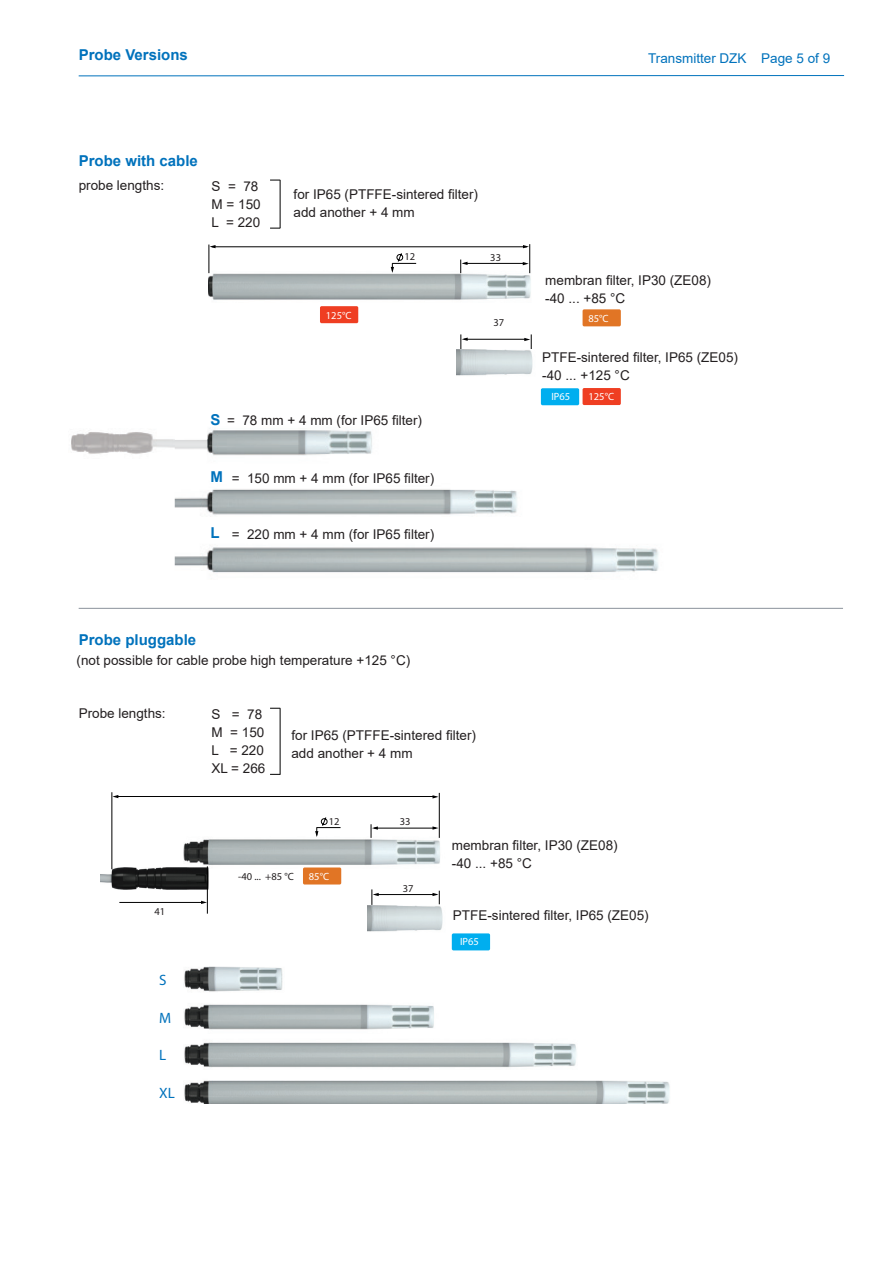
<style>
.page{position:relative;width:893px;height:1263px;background:#fff}
.page>*{position:absolute;margin:0;border:0;box-sizing:border-box;transform-origin:0 0}
.t1{font:700 15px "Arial";color:#0072bc}
.t2{font:15px "Myriad Pro";color:#0072bc}
.t3{font:13.5px/18px "Arial";color:#231f20}
.t4{font:13.5px "Arial";color:#0072bc}
.t5{font:10.5px "Myriad Pro";color:#fff}
.t6{font:10.5px "Myriad Pro";color:#231f20}
</style>
<div class="page">
<hr style="left:79px;top:75px;width:765px;height:1px;background:#0072bc">
<img style="left:208px;top:268px;width:323px;height:43px">
<hr style="left:212px;top:247px;width:315px;height:1px;background:#000">
<hr style="left:464px;top:263px;width:62px;height:1px;background:#000">
<hr style="left:464px;top:339px;width:62px;height:1px;background:#000">
<svg style="left:460px;top:260px;width:7px;height:13px"></svg>
<svg style="left:461px;top:334px;width:7px;height:16px"></svg>
<svg style="left:524px;top:334px;width:8px;height:15px"></svg>
<svg style="left:523px;top:244px;width:7px;height:29px"></svg>
<svg style="left:209px;top:245px;width:7px;height:28px"></svg>
<svg style="left:391px;top:253px;width:25px;height:20px"></svg>
<img style="left:183px;top:833px;width:257px;height:37px">
<img style="left:100px;top:867px;width:109px;height:22px">
<img style="left:367px;top:905px;width:76px;height:27px">
<hr style="left:439px;top:793px;width:1px;height:45px;background:#000">
<hr style="left:207px;top:866px;width:1px;height:48px;background:#000">
<hr style="left:112px;top:792px;width:1px;height:77px;background:#000">
<hr style="left:375px;top:894px;width:62px;height:1px;background:#000">
<hr style="left:115px;top:796px;width:321px;height:1px;background:#000">
<hr style="left:374px;top:828px;width:62px;height:1px;background:#000">
<hr style="left:119px;top:902px;width:83px;height:1px;background:#000">
<svg style="left:372px;top:889px;width:7px;height:16px"></svg>
<svg style="left:371px;top:824px;width:7px;height:14px"></svg>
<svg style="left:112px;top:795px;width:6px;height:3px"></svg>
<svg style="left:432px;top:826px;width:6px;height:4px"></svg>
<svg style="left:432px;top:891px;width:8px;height:13px"></svg>
<svg style="left:201px;top:901px;width:6px;height:3px"></svg>
<svg style="left:315px;top:817px;width:26px;height:20px"></svg>
<img style="left:184px;top:966px;width:486px;height:138px">
<img style="left:175px;top:428px;width:484px;height:145px">
<img style="left:457px;top:350px;width:76px;height:26px">
<hr style="left:79px;top:608px;width:764px;height:1px;background:#8b929c">
<img style="left:71px;top:432px;width:104px;height:22px">
<img style="left:175px;top:428px;width:32px;height:33px">
<hr style="left:280px;top:180px;width:1px;height:48px;background:#000">
<hr style="left:280px;top:708px;width:1px;height:66px;background:#000">
<div style="left:303px;top:867px;width:38px;height:17px;background:#e17525;border-radius:2px"></div>
<div style="left:583px;top:309px;width:38px;height:17px;background:#e17525;border-radius:2px"></div>
<div style="left:583px;top:388px;width:38px;height:17px;background:#ef3e22;border-radius:2px"></div>
<div style="left:320px;top:306px;width:38px;height:17px;background:#ef3e22;border-radius:2px"></div>
<div style="left:541px;top:388px;width:38px;height:17px;background:#00aeef;border-radius:2px"></div>
<div style="left:452px;top:933px;width:38px;height:17px;background:#00aeef;border-radius:2px"></div>
<p class="t1" style="left:79px;top:44px;width:111px">Probe Versions</p>
<p class="t1" style="left:79px;top:150px;width:121px">Probe with cable</p>
<p class="t3" style="left:79px;top:176px;width:87px">probe lengths:</p>
<p class="t3" style="left:212px;top:177px;width:51px">S = 78<br>M = 150<br>L = 220</p>
<p class="t3" style="left:294px;top:185px;width:186px">for IP65 (PTFFE-sintered filter) add another + 4 mm</p>
<p class="t5" style="left:326px;top:309px;width:27px">125°C</p>
<p class="t6" style="left:404px;top:250px;width:12px">12</p>
<p class="t6" style="left:490px;top:251px;width:12px">33</p>
<p class="t6" style="left:493px;top:316px;width:12px">37</p>
<p class="t1" style="left:211px;top:410px;width:12px">S</p>
<p class="t3" style="left:227px;top:411px;width:197px">= 78 mm + 4 mm (for IP65 filter)</p>
<p class="t1" style="left:211px;top:466px;width:14px">M</p>
<p class="t3" style="left:232px;top:469px;width:204px">= 150 mm + 4 mm (for IP65 filter)</p>
<p class="t1" style="left:211px;top:522px;width:11px">L</p>
<p class="t3" style="left:232px;top:526px;width:204px">= 220 mm + 4 mm (for IP65 filter)</p>
<p class="t1" style="left:79px;top:629px;width:119px">Probe pluggable</p>
<p class="t3" style="left:77px;top:651px;width:335px">(not possible for cable probe high temperature +125 °C)</p>
<p class="t3" style="left:79px;top:704px;width:89px">Probe lengths:</p>
<p class="t3" style="left:212px;top:705px;width:55px">S = 78<br>M = 150<br>L = 220<br>XL = 266</p>
<p class="t3" style="left:291px;top:726px;width:186px">for IP65 (PTFFE-sintered filter) add another + 4 mm</p>
<p class="t6" style="left:329px;top:814px;width:12px">12</p>
<p class="t6" style="left:400px;top:815px;width:12px">33</p>
<p class="t4" style="left:648px;top:49px;width:184px">Transmitter DZK Page 5 of 9</p>
<p class="t3" style="left:545px;top:271px;width:167px">membran filter, IP30 (ZE08) -40 ... +85 °C</p>
<p class="t5" style="left:588px;top:312px;width:22px">85°C</p>
<p class="t3" style="left:542px;top:348px;width:197px">PTFE-sintered filter, IP65 (ZE05) -40 ... +125 °C</p>
<p class="t5" style="left:551px;top:390px;width:20px">IP65</p>
<p class="t5" style="left:588px;top:390px;width:27px">125°C</p>
<p class="t6" style="left:154px;top:905px;width:12px">41</p>
<p class="t2" style="left:159px;top:971px;width:9px">S</p>
<p class="t2" style="left:159px;top:1008px;width:14px">M</p>
<p class="t2" style="left:159px;top:1046px;width:9px">L</p>
<p class="t2" style="left:159px;top:1083px;width:17px">XL</p>
<p class="t6" style="left:238px;top:870px;width:57px">-40 ... +85 °C</p>
<p class="t5" style="left:309px;top:870px;width:22px">85°C</p>
<p class="t6" style="left:403px;top:882px;width:12px">37</p>
<p class="t3" style="left:452px;top:836px;width:167px">membran filter, IP30 (ZE08) -40 ... +85 °C</p>
<p class="t3" style="left:453px;top:906px;width:197px">PTFE-sintered filter, IP65 (ZE05)</p>
<p class="t5" style="left:460px;top:935px;width:20px">IP65</p>
</div>
